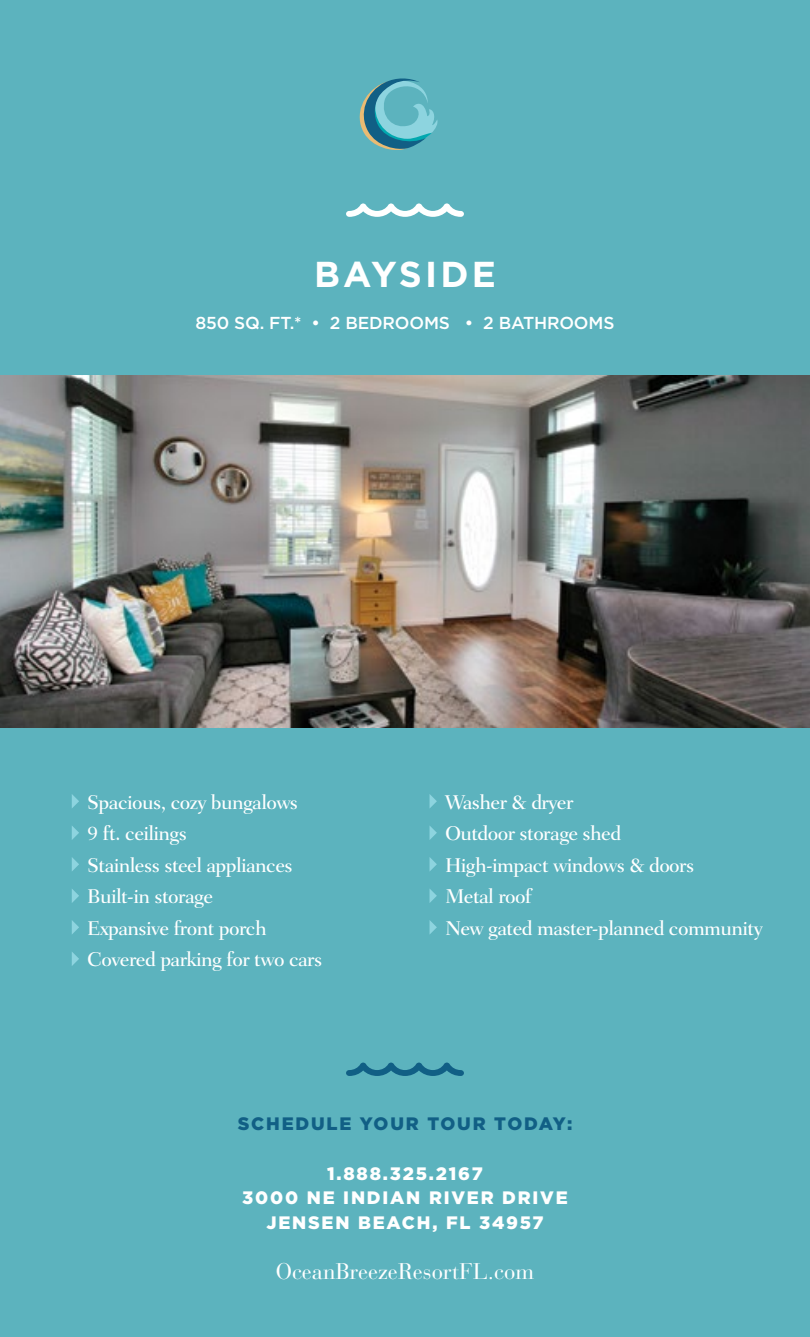
<style>
.page{position:relative;width:810px;height:1337px;background:#fff}
.page>*{position:absolute;margin:0;border:0;box-sizing:border-box;transform-origin:0 0}
.t1{font:700 36px "Gotham HTF";letter-spacing:.09em;color:#fff}
.t2{font:22.5px "Bauer Bodoni";color:#fff}
.t3{font:500 20.25px/31.5px "Fairfield LT Std";letter-spacing:-.03em;color:#fff}
.t4{font:900 18px/24.8px "Gotham HTF";letter-spacing:.1em;color:#fff;text-align:center}
.t5{font:900 18px "Gotham HTF";letter-spacing:.1em;color:#115f85}
.t6{font:500 17.32px "Gotham HTF";letter-spacing:-.01em;color:#fff}
</style>
<div class="page">
<div style="left:0;top:0;width:810px;height:1336px;background:#5cb3be"></div>
<svg style="left:346px;top:203px;width:118px;height:14px"></svg>
<svg style="left:346px;top:1062px;width:118px;height:14px"></svg>
<img style="left:0;top:375px;width:810px;height:352px">
<svg style="left:72px;top:794px;width:7px;height:14px"></svg>
<svg style="left:72px;top:826px;width:7px;height:14px"></svg>
<svg style="left:72px;top:857px;width:7px;height:14px"></svg>
<svg style="left:72px;top:889px;width:7px;height:14px"></svg>
<svg style="left:72px;top:920px;width:7px;height:14px"></svg>
<svg style="left:72px;top:952px;width:7px;height:14px"></svg>
<svg style="left:430px;top:795px;width:7px;height:13px"></svg>
<svg style="left:430px;top:826px;width:7px;height:13px"></svg>
<svg style="left:430px;top:858px;width:7px;height:13px"></svg>
<svg style="left:430px;top:889px;width:7px;height:14px"></svg>
<svg style="left:430px;top:921px;width:7px;height:13px"></svg>
<svg style="left:359px;top:78px;width:79px;height:72px"></svg>
<h1 class="t1" style="left:314px;top:253px;width:183px">BAYSIDE</h1>
<p class="t6" style="left:196px;top:313px;width:420px">850 SQ. FT.* • 2 BEDROOMS • 2 BATHROOMS</p>
<p class="t3" style="left:87px;top:786px;width:237px">Spacious, cozy bungalows<br>9 ft. ceilings<br>Stainless steel appliances<br>Built-in storage<br>Expansive front porch<br>Covered parking for two cars</p>
<p class="t3" style="left:445px;top:786px;width:319px">Washer &amp; dryer<br>Outdoor storage shed<br>High-impact windows &amp; doors<br>Metal roof<br>New gated master-planned community</p>
<p class="t5" style="left:238px;top:1113px;width:336px">SCHEDULE YOUR TOUR TODAY:</p>
<p class="t4" style="left:242px;top:1160px;width:327px">1.888.325.2167<br>3000 NE INDIAN RIVER DRIVE<br>JENSEN BEACH, FL 34957</p>
<p class="t2" style="left:276px;top:1257px;width:260px">OceanBreezeResortFL.com</p>
</div>
